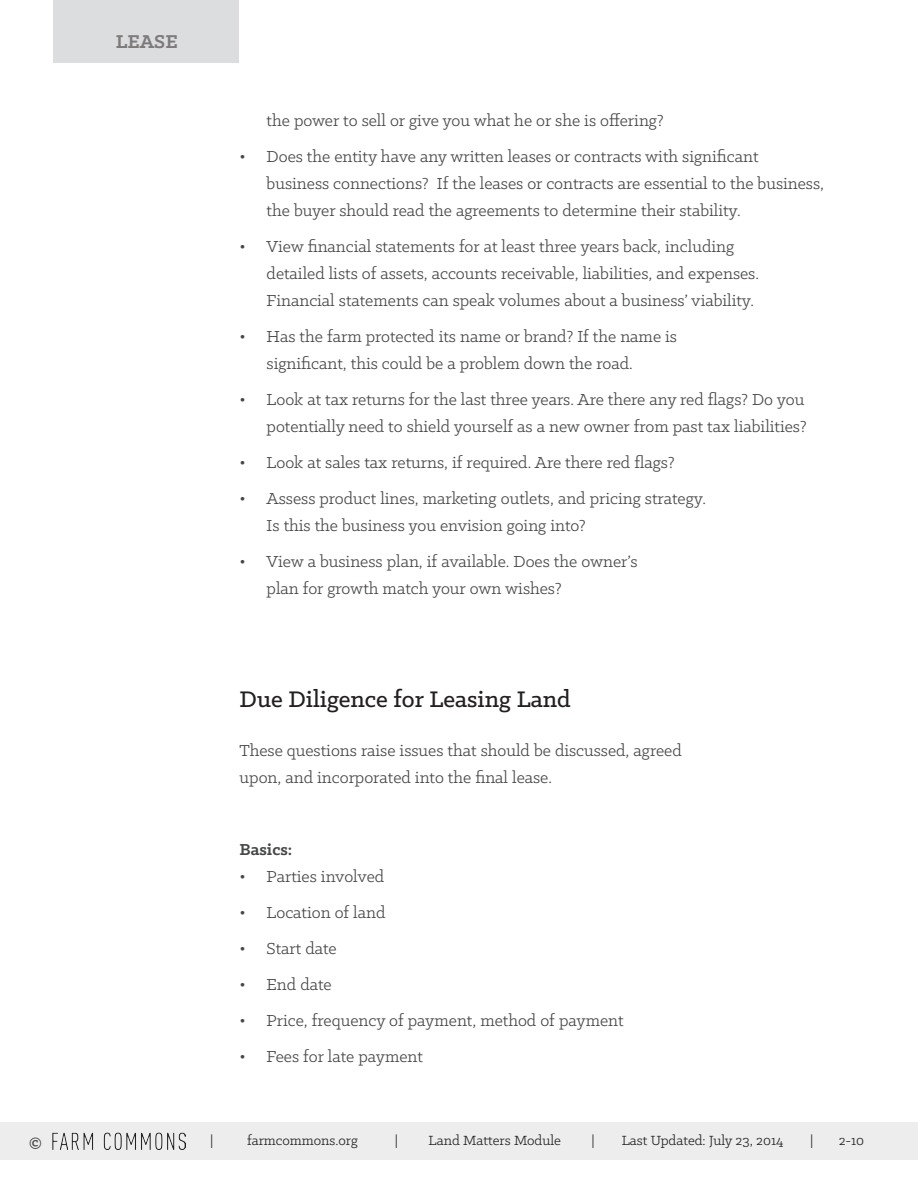
<style>
.page{position:relative;width:918px;height:1188px;background:#fff}
.page>*{position:absolute;margin:0;border:0;box-sizing:border-box;transform-origin:0 0}
.t1{font:500 25.5px "Klinic Slab";color:#231f20}
.t2{font:700 21px "Klinic Slab";color:#7e7a7b}
.t3{font:18px/27px "Klinic Slab";color:#454646}
.t4{font:700 18px "Klinic Slab";color:#454646}
.t5{font:15px "Klinic Slab";color:#231f20}
</style>
<div class="page">
<div style="left:0;top:1122px;width:918px;height:37px;background:#ededee"></div>
<div style="left:53px;top:1px;width:185px;height:62px;background:#dcdddf"></div>
<img style="left:53px;top:1132px;width:132px;height:18px">
<p class="t2" style="left:116px;top:27px;width:63px">LEASE</p>
<p class="t3" style="left:267px;top:106px;width:399px">the power to sell or give you what he or she is offering?</p>
<p class="t3" style="left:267px;top:142px;width:559px;text-indent:-27px">• Does the entity have any written leases or contracts with significant business connections? If the leases or contracts are essential to the business, the buyer should read the agreements to determine their stability.</p>
<p class="t3" style="left:267px;top:232px;width:494px;text-indent:-27px">• View financial statements for at least three years back, including detailed lists of assets, accounts receivable, liabilities, and expenses.<br>Financial statements can speak volumes about a business’ viability.</p>
<p class="t3" style="left:267px;top:322px;width:412px;text-indent:-27px">• Has the farm protected its name or brand? If the name is significant, this could be a problem down the road.</p>
<p class="t3" style="left:240px;top:385px;width:569px;text-align:right">• Look at tax returns for the last three years. Are there any red flags? Do you potentially need to shield yourself as a new owner from past tax liabilities?</p>
<p class="t3" style="left:240px;top:448px;width:436px">• Look at sales tax returns, if required. Are there red flags?</p>
<p class="t3" style="left:267px;top:484px;width:441px;text-indent:-27px">• Assess product lines, marketing outlets, and pricing strategy.<br>Is this the business you envision going into?</p>
<p class="t3" style="left:267px;top:547px;width:373px;text-indent:-27px">• View a business plan, if available. Does the owner’s plan for growth match your own wishes?</p>
<h1 class="t1" style="left:240px;top:682px;width:333px">Due Diligence for Leasing Land</h1>
<p class="t3" style="left:240px;top:736px;width:444px">These questions raise issues that should be discussed, agreed upon, and incorporated into the final lease.</p>
<p class="t4" style="left:240px;top:838px;width:54px">Basics:</p>
<p class="t3" style="left:240px;top:862px;width:146px">• Parties involved</p>
<p class="t3" style="left:240px;top:898px;width:147px">• Location of land</p>
<p class="t3" style="left:240px;top:934px;width:99px">• Start date</p>
<p class="t3" style="left:240px;top:970px;width:94px">• End date</p>
<p class="t3" style="left:240px;top:1006px;width:385px">• Price, frequency of payment, method of payment</p>
<p class="t3" style="left:240px;top:1042px;width:185px">• Fees for late payment</p>
<p class="t4" style="left:29px;top:1130px;width:14px">©</p>
<p class="t5" style="left:210px;top:1131px;width:5px">|</p>
<p class="t5" style="left:247px;top:1131px;width:112px">farmcommons.org</p>
<p class="t5" style="left:395px;top:1131px;width:5px">|</p>
<p class="t5" style="left:429px;top:1131px;width:134px">Land Matters Module</p>
<p class="t5" style="left:591px;top:1131px;width:5px">|</p>
<p class="t5" style="left:622px;top:1131px;width:163px">Last Updated: July 23, 2014</p>
<p class="t5" style="left:810px;top:1131px;width:5px">|</p>
<p class="t5" style="left:839px;top:1131px;width:27px">2-10</p>
</div>
